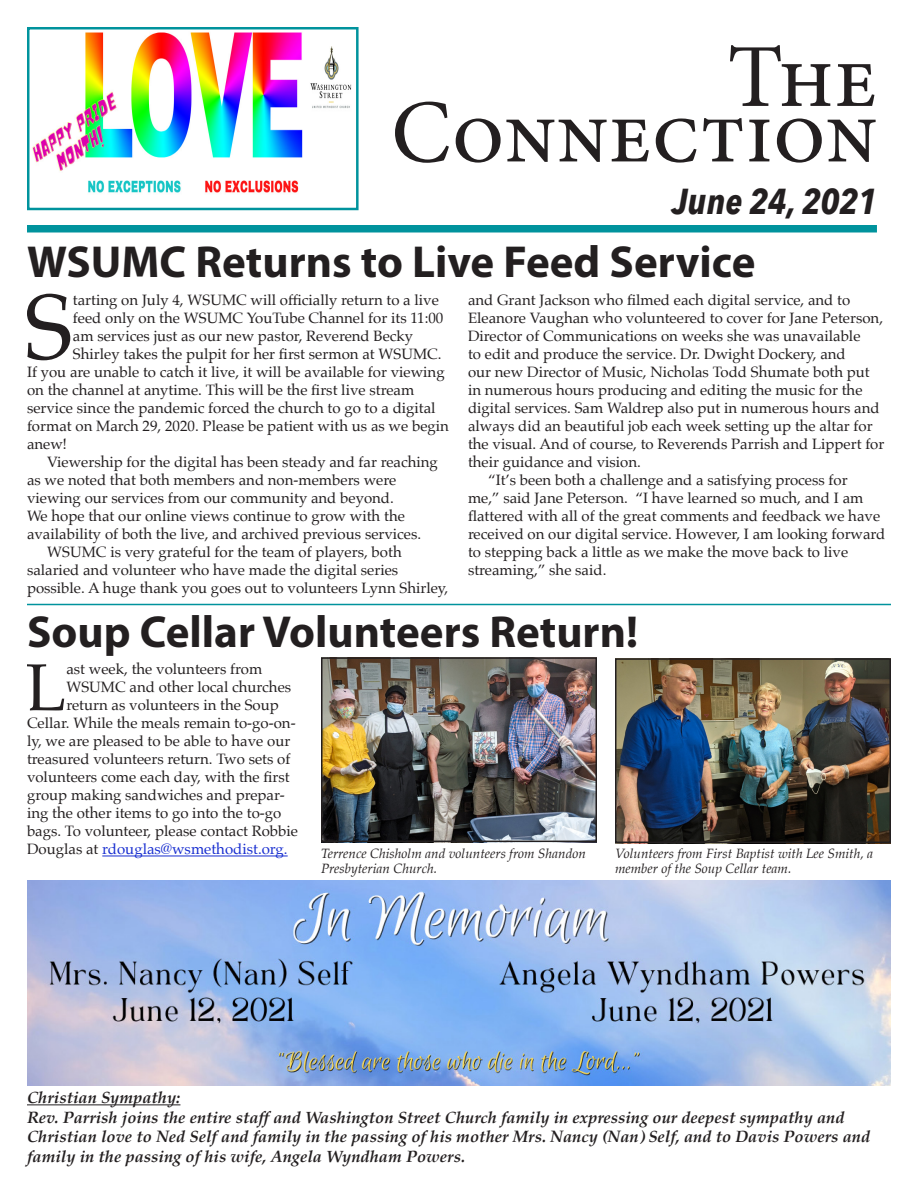
<style>
.page{position:relative;width:918px;height:1188px;background:#fff}
.page>*{position:absolute;margin:0;border:0;box-sizing:border-box;transform-origin:0 0}
.t1{font:92.4px "Palatino";color:#231f20}
.t2{font:66.6px "Palatino";color:#231f20}
.t3{font:700 45px "Myriad Pro";color:#231f20}
.t4{font:italic 700 36px "Avenir Next Condensed";color:#231f20}
.t5{font:italic 700 16.5px/19.5px "Palatino";color:#231f20}
.t6{font:15px/18px "Palatino";color:#231f20}
.t7{font:15px "Palatino";color:#182ed0}
.t8{font:italic 13.5px/15px "Palatino";color:#231f20}
.s1{color:#231f20}
</style>
<div class="page">
<img style="left:324px;top:660px;width:270px;height:179px">
<div style="left:321px;top:657px;width:276px;height:185px;border:2px solid #231f20"></div>
<svg style="left:395px;top:45px;width:481px;height:118px"></svg>
<div style="left:27px;top:225px;width:850px;height:7px;background:#00939d"></div>
<img style="left:32px;top:32px;width:320px;height:161px">
<div style="left:27px;top:27px;width:332px;height:183px;border:2px solid #00939d"></div>
<img style="left:27px;top:881px;width:864px;height:204px">
<hr style="left:27px;top:1104px;width:153px;height:1px;background:#231f20">
<hr style="left:27px;top:604px;width:864px;height:1px;background:#00939d">
<hr style="left:102px;top:856px;width:186px;height:1px;background:#182ed0">
<img style="left:618px;top:661px;width:270px;height:179px">
<div style="left:615px;top:658px;width:276px;height:185px;border:2px solid #231f20"></div>
<p class="t4" style="left:672px;top:179px;width:206px">June 24, 2021</p>
<p class="t3" style="left:27px;top:232px;width:730px">WSUMC Returns to Live Feed Service</p>
<p class="t1" style="left:24px;top:251px;width:50px">S</p>
<p class="t6" style="left:73px;top:291px;width:368px">tarting on July 4, WSUMC will officially return to a live</p>
<p class="t6" style="left:468px;top:291px;width:418px">and Grant Jackson who filmed each digital service, and to Eleanore Vaughan who volunteered to cover for Jane Peterson, Director of Communications on weeks she was unavailable<br>to edit and produce the service. Dr. Dwight Dockery, and<br>our new Director of Music, Nicholas Todd Shumate both put in numerous hours producing and editing the music for the digital services. Sam Waldrep also put in numerous hours and always did an beautiful job each week setting up the altar for the visual. And of course, to Reverends Parrish and Lippert for their guidance and vision.</p>
<p class="t6" style="left:468px;top:471px;width:419px;text-indent:20px">“It’s been both a challenge and a satisfying process for<br>me,” said Jane Peterson. “I have learned so much, and I am flattered with all of the great comments and feedback we have received on our digital service. However, I am looking forward to stepping back a little as we make the move back to live streaming,” she said.</p>
<p class="t3" style="left:27px;top:603px;width:613px">Soup Cellar Volunteers Return!</p>
<p class="t2" style="left:26px;top:632px;width:42px">L</p>
<p class="t6" style="left:66px;top:660px;width:197px">ast week, the volunteers from</p>
<p class="t6" style="left:73px;top:309px;width:372px">feed only on the WSUMC YouTube Channel for its 11:00</p>
<p class="t6" style="left:73px;top:327px;width:342px">am services just as our new pastor, Reverend Becky</p>
<p class="t6" style="left:73px;top:345px;width:370px">Shirley takes the pulpit for her first sermon at WSUMC.</p>
<p class="t6" style="left:27px;top:363px;width:419px">If you are unable to catch it live, it will be available for viewing</p>
<p class="t6" style="left:27px;top:381px;width:389px">on the channel at anytime. This will be the first live stream</p>
<p class="t6" style="left:27px;top:399px;width:410px">service since the pandemic forced the church to go to a digital</p>
<p class="t6" style="left:27px;top:417px;width:423px">format on March 29, 2020. Please be patient with us as we begin</p>
<p class="t6" style="left:27px;top:435px;width:42px">anew!</p>
<p class="t6" style="left:27px;top:453px;width:412px;text-indent:20px">Viewership for the digital has been steady and far reaching as we noted that both members and non-members were viewing our services from our community and beyond.<br>We hope that our online views continue to grow with the availability of both the live, and archived previous services.</p>
<p class="t6" style="left:27px;top:543px;width:423px;text-indent:20px">WSUMC is very grateful for the team of players, both salaried and volunteer who have made the digital series possible. A huge thank you goes out to volunteers Lynn Shirley,</p>
<p class="t6" style="left:66px;top:678px;width:226px">WSUMC and other local churches</p>
<p class="t6" style="left:66px;top:696px;width:214px">return as volunteers in the Soup</p>
<p class="t6" style="left:27px;top:714px;width:270px">Cellar. While the meals remain to-go-on-</p>
<p class="t6" style="left:27px;top:732px;width:265px">ly, we are pleased to be able to have our</p>
<p class="t6" style="left:27px;top:750px;width:265px">treasured volunteers return. Two sets of</p>
<p class="t6" style="left:27px;top:768px;width:264px">volunteers come each day, with the first</p>
<p class="t6" style="left:27px;top:786px;width:259px">group making sandwiches and prepar-</p>
<p class="t6" style="left:27px;top:804px;width:256px">ing the other items to go into the to-go</p>
<p class="t6" style="left:27px;top:822px;width:273px">bags. To volunteer, please contact Robbie</p>
<p class="t7" style="left:27px;top:837px;width:262px"><span class="s1">Douglas at</span> rdouglas@wsmethodist.org.</p>
<p class="t8" style="left:615px;top:846px;width:260px">Volunteers from First Baptist with Lee Smith, a member of the Soup Cellar team.</p>
<p class="t8" style="left:321px;top:846px;width:266px">Terrence Chisholm and volunteers from Shandon<br>Presbyterian Church.</p>
<p class="t5" style="left:27px;top:1088px;width:155px">Christian Sympathy:</p>
<p class="t5" style="left:27px;top:1107px;width:845px">Rev. Parrish joins the entire staff and Washington Street Church family in expressing our deepest sympathy and<br>Christian love to Ned Self and family in the passing of his mother Mrs. Nancy (Nan) Self, and to Davis Powers and family in the passing of his wife, Angela Wyndham Powers.</p>
</div>
